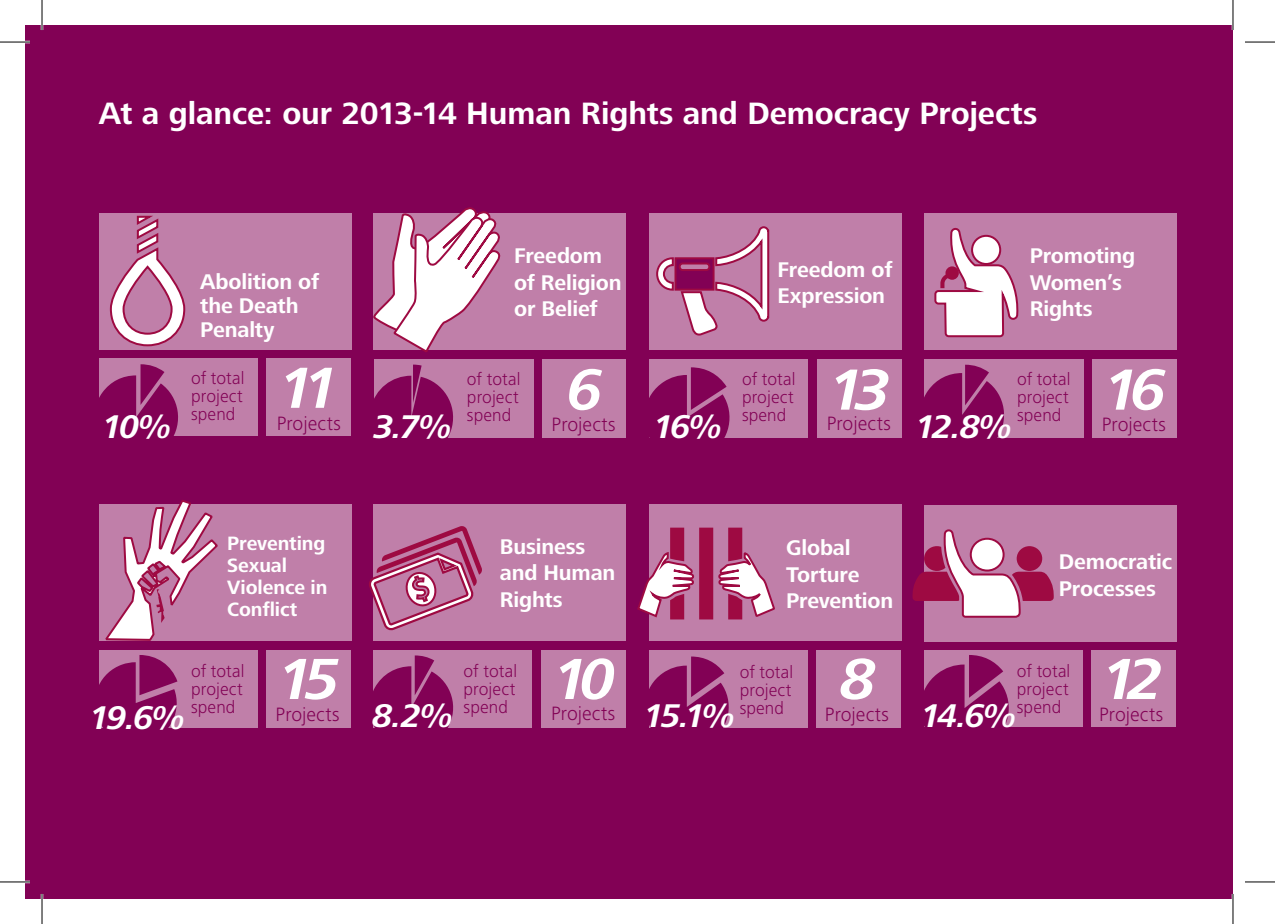
<style>
.page{position:relative;width:1275px;height:924px;background:#fff}
.page>*{position:absolute;margin:0;border:0;box-sizing:border-box;transform-origin:0 0}
.t1{font:italic 700 60px "Frutiger Next LT";letter-spacing:-.145em;color:#fff}
.t2{font:italic 700 34px "Frutiger Next LT";letter-spacing:-.085em;color:#fff}
.t3{font:700 32px "Frutiger Next LT";letter-spacing:-.005em;color:#fff}
.t4{font:700 22px/26.4px "Frutiger Next LT";letter-spacing:-.01em;color:#fff}
.t5{font:300 20px "Frutiger Next LT";letter-spacing:.005em;color:#820155}
.t6{font:700 20px/22px "Frutiger Next LT";letter-spacing:-.005em;color:#fff}
.t7{font:300 18px/18px "Frutiger Next LT";letter-spacing:.005em;color:#820155;text-align:justify}
.s1{font-weight:700;font-style:italic;font-size:34px;color:#fff}
</style>
<div class="page">
<div style="left:25px;top:25px;width:1208px;height:873px;background:#820155"></div>
<div style="left:99px;top:358px;width:158px;height:78px;background:#c07fa9"></div>
<div style="left:266px;top:358px;width:85px;height:78px;background:#c07fa9"></div>
<div style="left:374px;top:358px;width:159px;height:79px;background:#c07fa9"></div>
<div style="left:542px;top:358px;width:84px;height:79px;background:#c07fa9"></div>
<div style="left:649px;top:358px;width:159px;height:79px;background:#c07fa9"></div>
<div style="left:817px;top:358px;width:85px;height:79px;background:#c07fa9"></div>
<div style="left:924px;top:358px;width:159px;height:79px;background:#c07fa9"></div>
<div style="left:1092px;top:358px;width:85px;height:79px;background:#c07fa9"></div>
<div style="left:99px;top:213px;width:252px;height:136px;background:#c07fa9"></div>
<div style="left:374px;top:213px;width:252px;height:136px;background:#c07fa9"></div>
<div style="left:649px;top:213px;width:253px;height:136px;background:#c07fa9"></div>
<div style="left:924px;top:213px;width:253px;height:136px;background:#c07fa9"></div>
<div style="left:99px;top:649px;width:158px;height:78px;background:#c07fa9"></div>
<div style="left:266px;top:649px;width:85px;height:78px;background:#c07fa9"></div>
<div style="left:99px;top:504px;width:252px;height:136px;background:#c07fa9"></div>
<div style="left:374px;top:649px;width:158px;height:78px;background:#c07fa9"></div>
<div style="left:541px;top:649px;width:85px;height:78px;background:#c07fa9"></div>
<div style="left:374px;top:504px;width:252px;height:136px;background:#c07fa9"></div>
<div style="left:648px;top:649px;width:159px;height:78px;background:#c07fa9"></div>
<div style="left:816px;top:649px;width:85px;height:78px;background:#c07fa9"></div>
<div style="left:648px;top:504px;width:253px;height:136px;background:#c07fa9"></div>
<div style="left:923px;top:649px;width:159px;height:77px;background:#c07fa9"></div>
<div style="left:1091px;top:649px;width:85px;height:77px;background:#c07fa9"></div>
<div style="left:923px;top:505px;width:253px;height:136px;background:#c07fa9"></div>
<svg style="left:649px;top:367px;width:86px;height:71px"></svg>
<svg style="left:374px;top:364px;width:83px;height:74px"></svg>
<div style="left:699px;top:527px;width:14px;height:92px;background:#9e0a42;border:2px solid #9e0a42"></div>
<svg style="left:718px;top:527px;width:57px;height:93px"></svg>
<svg style="left:637px;top:526px;width:57px;height:102px"></svg>
<svg style="left:656px;top:226px;width:114px;height:110px"></svg>
<svg style="left:934px;top:227px;width:84px;height:111px"></svg>
<svg style="left:912px;top:526px;width:142px;height:92px"></svg>
<svg style="left:369px;top:525px;width:113px;height:106px"></svg>
<svg style="left:99px;top:364px;width:79px;height:72px"></svg>
<svg style="left:924px;top:364px;width:85px;height:74px"></svg>
<svg style="left:99px;top:655px;width:83px;height:73px"></svg>
<svg style="left:373px;top:655px;width:86px;height:73px"></svg>
<svg style="left:648px;top:656px;width:86px;height:72px"></svg>
<svg style="left:923px;top:654px;width:91px;height:73px"></svg>
<svg style="left:109px;top:215px;width:77px;height:132px"></svg>
<svg style="left:102px;top:500px;width:118px;height:141px"></svg>
<svg style="left:373px;top:207px;width:131px;height:145px"></svg>
<hr style="left:0;top:41px;width:30px;height:2px;background:#fff">
<hr style="left:0;top:880px;width:30px;height:2px;background:#fff">
<hr style="left:41px;top:0;width:2px;height:30px;background:#fff">
<hr style="left:41px;top:893px;width:2px;height:30px;background:#fff">
<hr style="left:1231px;top:0;width:3px;height:30px;background:#fff">
<hr style="left:1231px;top:893px;width:3px;height:30px;background:#fff">
<hr style="left:0;top:42px;width:30px;height:1px;background:#000">
<hr style="left:1245px;top:42px;width:30px;height:1px;background:#000">
<hr style="left:0;top:881px;width:30px;height:1px;background:#000">
<hr style="left:1245px;top:881px;width:30px;height:1px;background:#000">
<hr style="left:42px;top:0;width:1px;height:30px;background:#000">
<hr style="left:42px;top:893px;width:1px;height:30px;background:#000">
<hr style="left:1232px;top:0;width:1px;height:30px;background:#000">
<hr style="left:1232px;top:893px;width:1px;height:30px;background:#000">
<h3 class="t3" style="left:99px;top:96px;width:940px">At a glance: our 2013-14 Human Rights and Democracy Projects</h3>
<h2 class="t2" style="left:102px;top:408px;width:71px">10%</h2>
<p class="t4" style="left:200px;top:269px;width:120px;line-height:24px">Abolition of the Death<br>Penalty</p>
<p class="t7" style="left:191px;top:368px;width:55px">of total project spend</p>
<h1 class="t1" style="left:279px;top:354px;width:61px">11</h1>
<p class="t5" style="left:277px;top:412px;width:66px">Projects</p>
<p class="t4" style="left:514px;top:243px;width:109px">Freedom of Religion or Belief</p>
<p class="t4" style="left:777px;top:256px;width:116px">Freedom of<br>Expression</p>
<p class="t4" style="left:1029px;top:243px;width:107px">Promoting<br>Women’s<br>Rights</p>
<h2 class="t2" style="left:374px;top:408px;width:80px">3.7%</h2>
<p class="t7" style="left:467px;top:370px;width:55px">of total project spend</p>
<h1 class="t1" style="left:567px;top:356px;width:37px">6</h1>
<p class="t7" style="left:1017px;top:370px;width:55px">of total project spend</p>
<h1 class="t1" style="left:1103px;top:356px;width:64px">16</h1>
<p class="t7" style="left:742px;top:369px;width:55px">of total project spend</p>
<h1 class="t1" style="left:829px;top:356px;width:63px">13</h1>
<p class="t5" style="left:551px;top:413px;width:66px">Projects</p>
<p class="t5" style="left:826px;top:412px;width:187px">Projects <span class="s1">12.8%</span></p>
<p class="t5" style="left:1101px;top:413px;width:66px">Projects</p>
<h2 class="t2" style="left:653px;top:408px;width:70px">16%</h2>
<p class="t6" style="left:227px;top:532px;width:102px">Preventing<br>Sexual<br>Violence in<br>Conflict</p>
<p class="t4" style="left:500px;top:533px;width:117px">Business and Human<br>Rights</p>
<p class="t4" style="left:786px;top:534px;width:109px">Global<br>Torture<br>Prevention</p>
<p class="t4" style="left:1059px;top:548px;width:115px">Democratic<br>Processes</p>
<h1 class="t1" style="left:553px;top:645px;width:64px">10</h1>
<p class="t5" style="left:551px;top:702px;width:66px">Projects</p>
<h1 class="t1" style="left:840px;top:645px;width:37px">8</h1>
<p class="t5" style="left:825px;top:703px;width:66px">Projects</p>
<h1 class="t1" style="left:1101px;top:645px;width:63px">12</h1>
<h1 class="t1" style="left:278px;top:645px;width:63px">15</h1>
<p class="t5" style="left:276px;top:703px;width:66px">Projects</p>
<p class="t7" style="left:191px;top:662px;width:55px">of total project spend</p>
<p class="t7" style="left:463px;top:662px;width:55px">of total project spend</p>
<p class="t7" style="left:1017px;top:662px;width:55px">of total project spend</p>
<p class="t7" style="left:739px;top:662px;width:55px">of total project spend</p>
<h2 class="t2" style="left:372px;top:696px;width:82px">8.2%</h2>
<h2 class="t2" style="left:644px;top:696px;width:93px">15.1%</h2>
<h2 class="t2" style="left:921px;top:696px;width:97px">14.6%</h2>
<h2 class="t2" style="left:90px;top:698px;width:97px">19.6%</h2>
<p class="t5" style="left:1099px;top:703px;width:66px">Projects</p>
</div>
